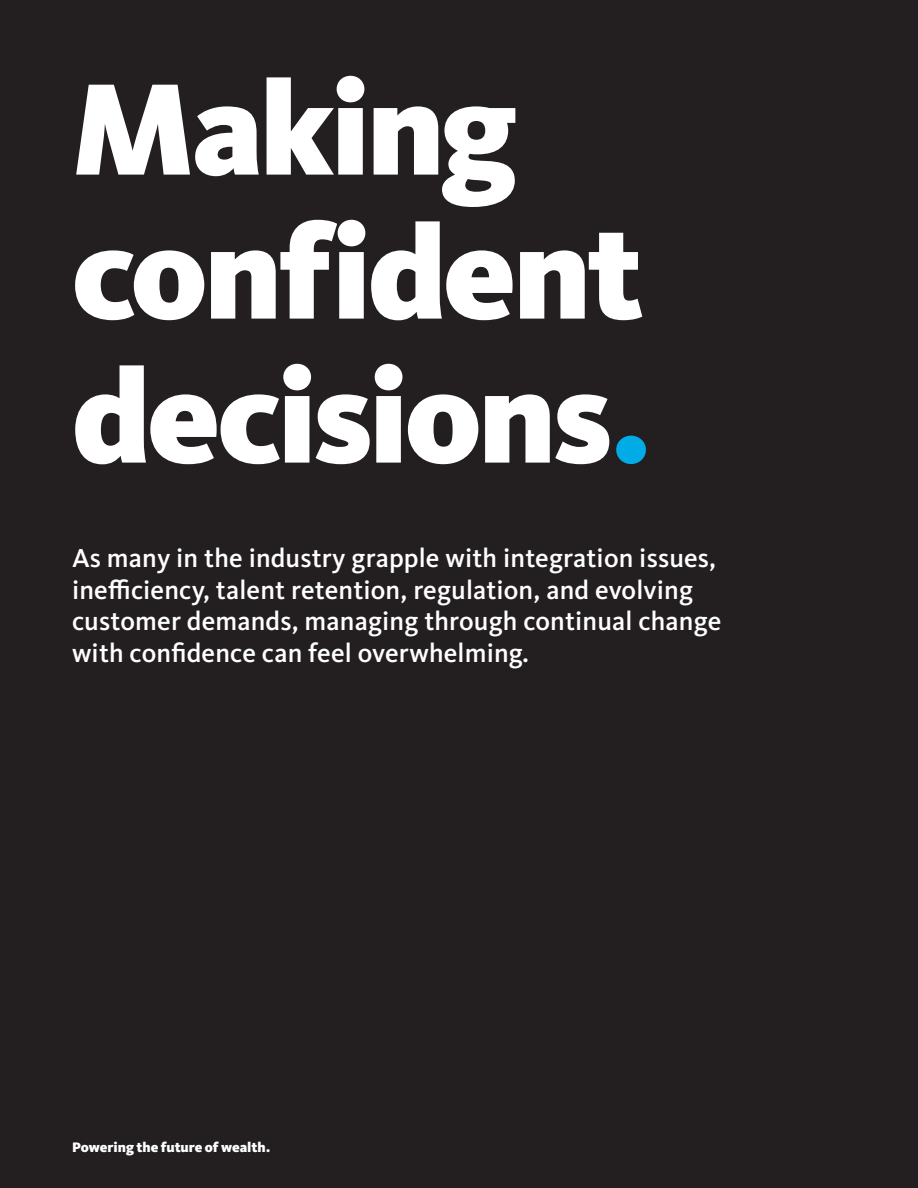
<style>
.page{position:relative;width:918px;height:1188px;background:#231f20}
.page>*{position:absolute;margin:0;border:0;box-sizing:border-box;transform-origin:0 0}
.Display_3{font:900 135px/144px "Kievit Pro";letter-spacing:-.025em;color:#fff}
.t1{font:500 27px/31.5px "Kievit Pro";letter-spacing:.005em;color:#fff}
.t2{font:900 14.25px "Kievit Pro";color:#fff}
.s1{color:#00abe6}
</style>
<div class="page">
<p class="Display_3" style="left:72px;top:57px;width:583px">Making confident decisions<span class="s1">.</span></p>
<h3 class="t1" style="left:72px;top:542px;width:651px">As many in the industry grapple with integration issues, inefficiency, talent retention, regulation, and evolving customer demands, managing through continual change with confidence can feel overwhelming.</h3>
<p class="t2" style="left:72px;top:1139px;width:200px">Powering the future of wealth.</p>
</div>
